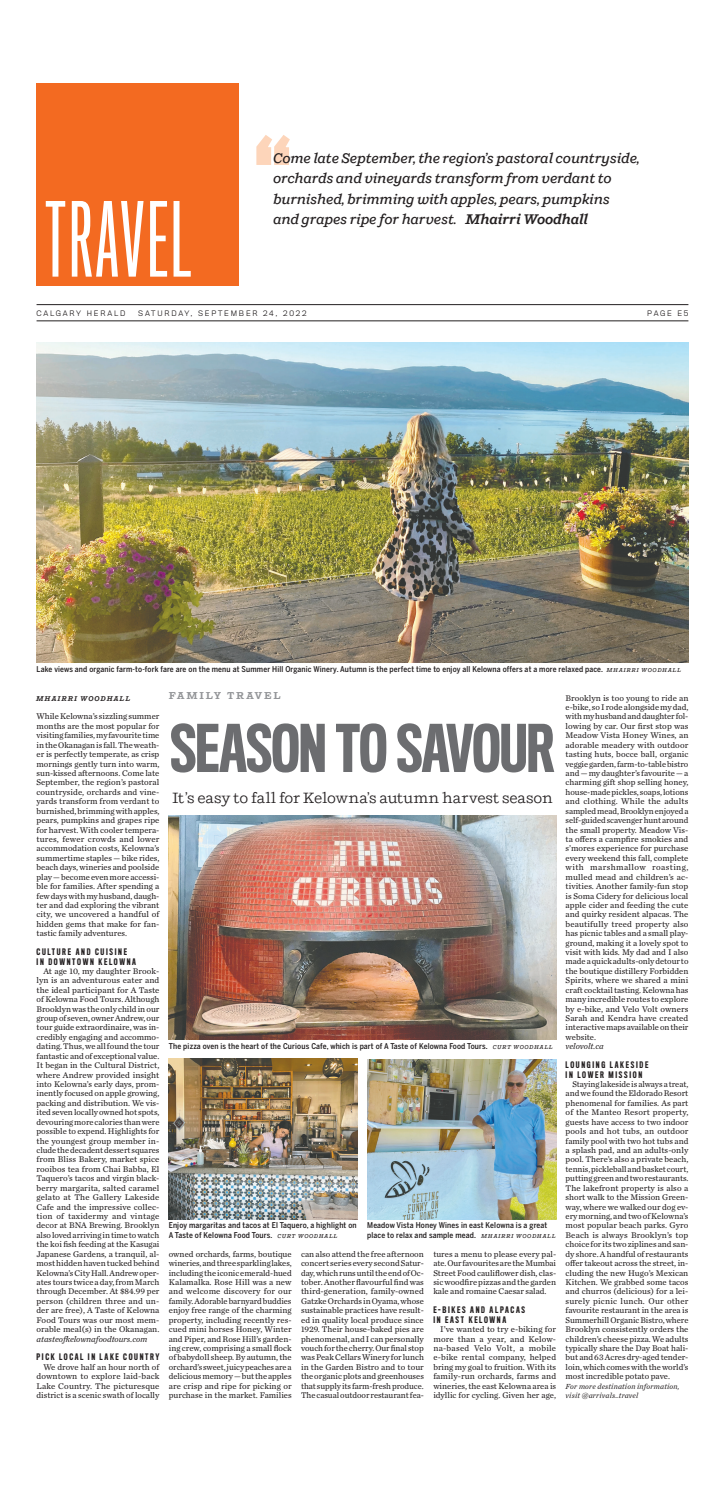
<style>
.page{position:relative;width:725px;height:1485px;background:#fff}
.page>*{position:absolute;margin:0;border:0;box-sizing:border-box;transform-origin:0 0}
.t1{font:94.5px "Titling Gothic FB Skyline";letter-spacing:.04em;color:#fff}
.t2{font:500 60.38px "Titling Gothic FB Comp";letter-spacing:-.015em;color:#6c6d70}
.t3{font:14.88px "Shift";letter-spacing:-.01em;color:#231f20}
.t4{font:italic 500 14px/20.1px "Shift";letter-spacing:-.01em;color:#231f20}
.t5{font:700 10.06px "Shift";letter-spacing:.18em;color:#939598}
.t6{font:8.66px/9.5px "Chronicle Text G2";color:#231f20;text-align:justify}
.t7{font:italic 8.66px "Chronicle Text G2";color:#231f20}
.t8{font:500 8.31px/9.5px "Titling Gothic FB Comp";letter-spacing:.2em;color:#231f20}
.t9{font:500 7.96px/9.5px "Benton Sans Cond";letter-spacing:.02em;color:#231f20}
.t10{font:italic 7.7px/9.5px "Chronicle Text G2";letter-spacing:.02em;color:#231f20}
.t11{font:300 7px "Titling Gothic FB Normal";letter-spacing:.26em;color:#231f20}
.t12{font:7px "Shift Semibold Italic 700";letter-spacing:.12em;color:#231f20}
.s1{font-family:"Shift Semibold Italic 600";font-weight:400;font-style:normal}
.s2{font-family:"Shift";font-style:italic;font-size:5.69px}
</style>
<div class="page">
<div style="left:37px;top:83px;width:202px;height:203px;background:#f36a21"></div>
<img style="left:37px;top:342px;width:651px;height:320px">
<img style="left:169px;top:815px;width:387px;height:224px">
<img style="left:169px;top:1058px;width:189px;height:160px">
<img style="left:367px;top:1059px;width:189px;height:160px">
<svg style="left:256px;top:135px;width:34px;height:30px"></svg>
<hr style="left:37px;top:304px;width:651px;height:1px;background:#231f20">
<hr style="left:37px;top:321px;width:651px;height:1px;background:#231f20">
<h1 class="t1" style="left:46px;top:186px;width:147px">TRAVEL</h1>
<h3 class="t4" style="left:273px;top:149px;width:368px">Come late September, the region’s pastoral countryside, orchards and vineyards transform from verdant to burnished, brimming with apples, pears, pumpkins<br>and grapes ripe for harvest. <span class="s1">Mhairri Woodhall</span></h3>
<p class="t11" style="left:37px;top:309px;width:90px">CALGARY HERALD</p>
<p class="t11" style="left:138px;top:309px;width:170px">SATURDAY, SEPTEMBER 24, 2022</p>
<p class="t11" style="left:647px;top:309px;width:43px">PAGE E5</p>
<p class="t9" style="left:37px;top:664px;width:646px">Lake views and organic farm-to-fork fare are on the menu at Summer Hill Organic Winery. Autumn is the perfect time to enjoy all Kelowna offers at a more relaxed pace. <span class="s2">MHAIRRI WOODHALL</span></p>
<p class="t12" style="left:37px;top:694px;width:95px">MHAIRRI WOODHALL</p>
<p class="t6" style="left:37px;top:711px;width:124px">While Kelowna’s sizzling summer months are the most popular for visiting families, my favourite time in the Okanagan is fall. The weath&shy;er is perfectly temperate, as crisp mornings gently turn into warm, sun-kissed afternoons. Come late September, the region’s pastoral countryside, orchards and vine&shy;yards transform from verdant to burnished, brimming with apples, pears, pumpkins and grapes ripe for harvest. With cooler tempera&shy;tures, fewer crowds and lower accommodation costs, Kelowna’s summertime staples — bike rides, beach days, wineries and poolside play — become even more accessi&shy;ble for families. After spending a few days with my husband, daugh&shy;ter and dad exploring the vibrant city, we uncovered a handful of hidden gems that make for fan&shy;tastic family adventures.</p>
<p class="t8" style="left:37px;top:947px;width:101px">CULTURE AND CUISINE<br>IN DOWNTOWN KELOWNA</p>
<p class="t6" style="left:37px;top:965px;width:124px;text-indent:7px">At age 10, my daughter Brook&shy;lyn is an adventurous eater and the ideal participant for A Taste of Kelowna Food Tours. Although Brooklyn was the only child in our group of seven, owner Andrew, our tour guide extraordinaire, was in&shy;credibly engaging and accommo&shy;dating. Thus, we all found the tour fantastic and of exceptional value.<br>It began in the Cultural District, where Andrew provided insight into Kelowna’s early days, prom&shy;inently focused on apple growing, packing and distribution. We vis&shy;ited seven locally owned hot spots, devouring more calories than were possible to expend. Highlights for the youngest group member in&shy;clude the decadent dessert squares from Bliss Bakery, market spice rooibos tea from Chai Babba, El Taquero’s tacos and virgin black&shy;berry margarita, salted caramel gelato at The Gallery Lakeside Cafe and the impressive collec&shy;tion of taxidermy and vintage decor at BNA Brewing. Brooklyn also loved arriving in time to watch the koi fish feeding at the Kasugai Japanese Gardens, a tranquil, al&shy;most hidden haven tucked behind Kelowna’s City Hall. Andrew oper&shy;ates tours twice a day, from March through December. At $84.99 per person (children three and un&shy;der are free), A Taste of Kelowna Food Tours was our most mem&shy;orable meal(s) in the Okanagan.</p>
<p class="t7" style="left:37px;top:1331px;width:112px">atasteofkelownafoodtours.com</p>
<p class="t8" style="left:37px;top:1352px;width:124px">PICK LOCAL IN LAKE COUNTRY</p>
<p class="t6" style="left:37px;top:1361px;width:124px;text-indent:7px">We drove half an hour north of downtown to explore laid-back Lake Country. The picturesque district is a scenic swath of locally</p>
<p class="t5" style="left:169px;top:689px;width:113px">FAMILY TRAVEL</p>
<h2 class="t2" style="left:170px;top:714px;width:385px">SEASON TO SAVOUR</h2>
<h3 class="t3" style="left:172px;top:789px;width:382px">It’s easy to fall for Kelowna’s autumn harvest season</h3>
<p class="t9" style="left:169px;top:1041px;width:385px">The pizza oven is the heart of the Curious Cafe, which is part of A Taste of Kelowna Food Tours. <span class="s2">CURT WOODHALL</span></p>
<p class="t9" style="left:169px;top:1220px;width:189px">Enjoy margaritas and tacos at El Taquero, a highlight on<br>A Taste of Kelowna Food Tours. <span class="s2">CURT WOODHALL</span></p>
<p class="t9" style="left:367px;top:1220px;width:190px">Meadow Vista Honey Wines in east Kelowna is a great place to relax and sample mead. <span class="s2">MHAIRRI WOODHALL</span></p>
<p class="t6" style="left:169px;top:1248px;width:124px">owned orchards, farms, boutique wineries, and three sparkling lakes, including the iconic emerald-hued Kalamalka. Rose Hill was a new and welcome discovery for our family. Adorable barnyard buddies enjoy free range of the charming property, including recently res&shy;cued mini horses Honey, Winter and Piper, and Rose Hill’s garden&shy;ing crew, comprising a small flock of babydoll sheep. By autumn, the orchard’s sweet, juicy peaches are a delicious memory — but the apples are crisp and ripe for picking or purchase in the market. Families</p>
<p class="t6" style="left:301px;top:1248px;width:124px">can also attend the free afternoon concert series every second Satur&shy;day, which runs until the end of Oc&shy;tober. Another flavourful find was third-generation, family-owned Gatzke Orchards in Oyama, whose sustainable practices have result&shy;ed in quality local produce since 1929. Their house-baked pies are phenomenal, and I can personally vouch for the cherry. Our final stop was Peak Cellars Winery for lunch in the Garden Bistro and to tour the organic plots and greenhouses that supply its farm-fresh produce.<br>The casual outdoor restaurant fea-</p>
<p class="t6" style="left:433px;top:1248px;width:124px">tures a menu to please every pal&shy;ate. Our favourites are the Mumbai Street Food cauliflower dish, clas&shy;sic woodfire pizzas and the garden kale and romaine Caesar salad.</p>
<p class="t8" style="left:433px;top:1305px;width:93px">E-BIKES AND ALPACAS<br>IN EAST KELOWNA</p>
<p class="t6" style="left:433px;top:1323px;width:124px;text-indent:7px">I’ve wanted to try e-biking for more than a year, and Kelow&shy;na-based Velo Volt, a mobile e-bike rental company, helped bring my goal to fruition. With its family-run orchards, farms and wineries, the east Kelowna area is idyllic for cycling. Given her age,</p>
<p class="t6" style="left:565px;top:692px;width:124px">Brooklyn is too young to ride an e-bike, so I rode alongside my dad, with my husband and daughter fol&shy;lowing by car. Our first stop was Meadow Vista Honey Wines, an adorable meadery with outdoor tasting huts, bocce ball, organic veggie garden, farm-to-table bistro and — my daughter’s favourite — a charming gift shop selling honey, house-made pickles, soaps, lotions and clothing. While the adults sampled mead, Brooklyn enjoyed a self-guided scavenger hunt around the small property. Meadow Vis&shy;ta offers a campfire smokies and s’mores experience for purchase every weekend this fall, complete with marshmallow roasting, mulled mead and children’s ac&shy;tivities. Another family-fun stop is Soma Cidery for delicious local apple cider and feeding the cute and quirky resident alpacas. The beautifully treed property also has picnic tables and a small play&shy;ground, making it a lovely spot to visit with kids. My dad and I also made a quick adults-only detour to the boutique distillery Forbidden Spirits, where we shared a mini craft cocktail tasting. Kelowna has many incredible routes to explore by e-bike, and Velo Volt owners Sarah and Kendra have created interactive maps available on their website.</p>
<p class="t7" style="left:565px;top:1039px;width:40px">velovolt.ca</p>
<p class="t8" style="left:565px;top:1060px;width:84px">LOUNGING LAKESIDE<br>IN LOWER MISSION</p>
<p class="t6" style="left:565px;top:1078px;width:124px;text-indent:7px">Staying lakeside is always a treat, and we found the Eldorado Resort phenomenal for families. As part of the Manteo Resort property, guests have access to two indoor pools and hot tubs, an outdoor family pool with two hot tubs and a splash pad, and an adults-only pool. There’s also a private beach, tennis, pickleball and basket court, putting green and two restaurants.<br>The lakefront property is also a short walk to the Mission Green&shy;way, where we walked our dog ev&shy;ery morning, and two of Kelowna’s most popular beach parks. Gyro Beach is always Brooklyn’s top choice for its two ziplines and san&shy;dy shore. A handful of restaurants offer takeout across the street, in&shy;cluding the new Hugo’s Mexican Kitchen. We grabbed some tacos and churros (delicious) for a lei&shy;surely picnic lunch. Our other favourite restaurant in the area is Summerhill Organic Bistro, where Brooklyn consistently orders the children’s cheese pizza. We adults typically share the Day Boat hali&shy;but and 63 Acres dry-aged tender&shy;loin, which comes with the world’s most incredible potato pave.</p>
<p class="t10" style="left:565px;top:1380px;width:115px">For more destination information, visit @arrivals_travel</p>
</div>
